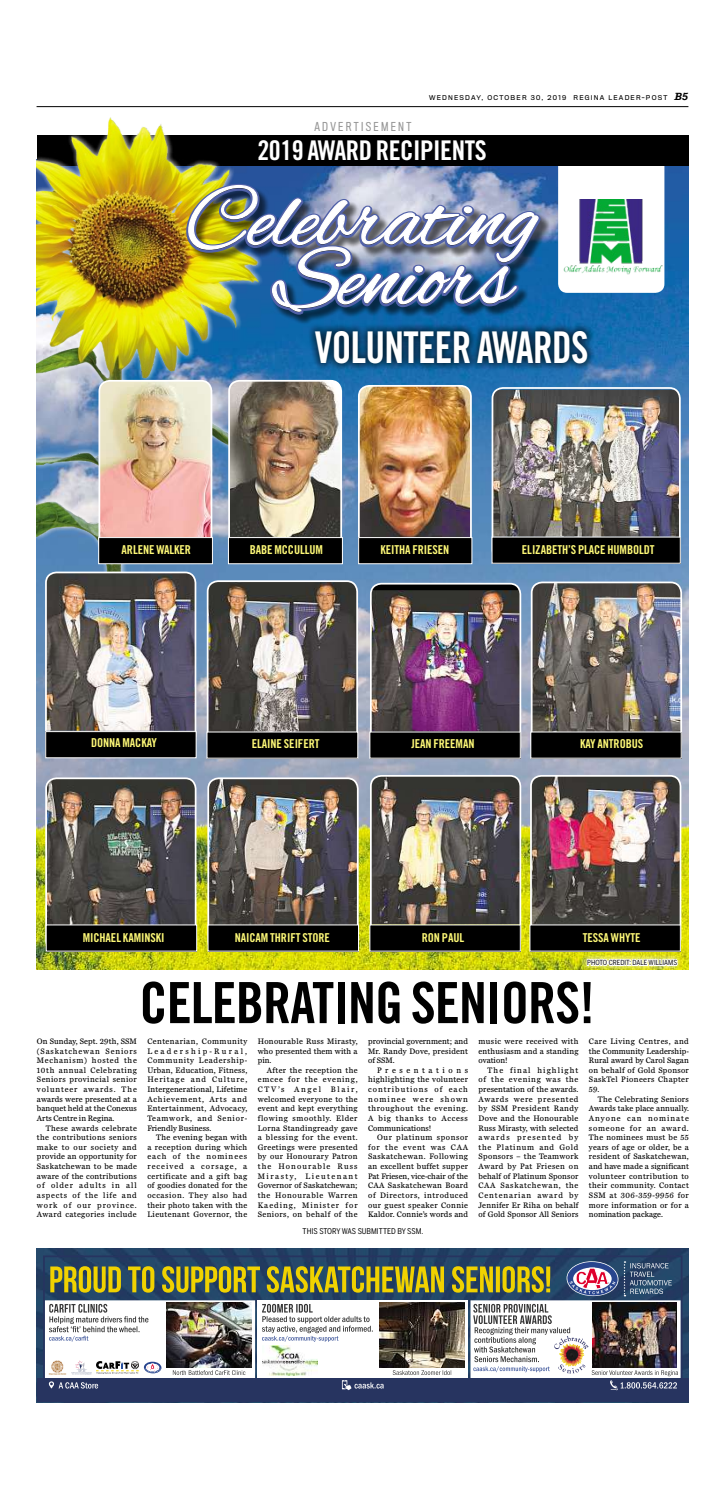
<style>
.page{position:relative;width:725px;height:1485px;background:#fff}
.page>*{position:absolute;margin:0;border:0;box-sizing:border-box;transform-origin:0 0}
.t1{font:88.9px "Alex Brush";color:#fff}
.t2{font:56.88px "Trade Gothic LT Std Bd Cn 20";letter-spacing:-.015em;color:#000}
.t3{font:43.75px "Trade Gothic LT Std Bd Cn 20";letter-spacing:-.015em;color:#fff;scale:.9 1}
.t4{font:27.12px "Trade Gothic LT Std Bd Cn 20";letter-spacing:-.015em;color:#fff}
.t5{font:12.25px "Trade Gothic LT Std Bd Cn 20";letter-spacing:-.005em;color:#fdf877}
.t6{font:11.38px "Titling Gothic FB Cond";letter-spacing:.21em;color:#959595}
.t7{font:8.14px/9.6px "Miller Daily Three";letter-spacing:.035em;color:#000;text-align:justify}
.t8{font:7.88px "Benton Sans Cond";color:#000}
.t9{font:7px "Benton Sans Cond";color:#000}
.t10{font:6.12px "Titling Gothic FB Normal";letter-spacing:.2em;color:#000}
.s1{font-family:"Shift";font-weight:700;font-style:italic;font-size:10.41px}
</style>
<div class="page">
<hr style="left:37px;top:106px;width:651px;height:1px;background:#000">
<img style="left:37px;top:166px;width:651px;height:803px">
<div style="left:558px;top:137px;width:106px;height:156px;background:#fff;border-radius:9px"></div>
<img style="left:37px;top:1248px;width:651px;height:130px">
<svg style="left:566px;top:1261px;width:105px;height:35px;background:#62698b"></svg>
<svg style="left:50px;top:1266px;width:500px;height:26px;background:#8c8c31"></svg>
<svg style="left:46px;top:1300px;width:633px;height:78px"></svg>
<div style="left:257px;top:1300px;width:211px;height:79px;background:#fff"></div>
<svg style="left:392px;top:1370px;width:59px;height:4px"></svg>
<svg style="left:173px;top:1369px;width:72px;height:5px"></svg>
<svg style="left:49px;top:1303px;width:99px;height:38px"></svg>
<svg style="left:262px;top:1303px;width:111px;height:38px"></svg>
<img style="left:380px;top:1302px;width:84px;height:65px">
<img style="left:167px;top:1302px;width:84px;height:65px">
<div style="left:43px;top:1255px;width:639px;height:127px;border:2px solid #273460"></div>
<div style="left:37px;top:1378px;width:651px;height:23px;background:#273460"></div>
<svg style="left:342px;top:1380px;width:41px;height:10px"></svg>
<svg style="left:49px;top:1381px;width:49px;height:7px"></svg>
<svg style="left:71px;top:1360px;width:90px;height:14px"></svg>
<img style="left:49px;top:1360px;width:18px;height:14px">
<img style="left:262px;top:1345px;width:56px;height:30px">
<img style="left:473px;top:1303px;width:205px;height:87px">
<img style="left:559px;top:1343px;width:25px;height:23px">
<div style="left:581px;top:953px;width:102px;height:18px;background:#fff;opacity:.75"></div>
<svg style="left:586px;top:951px;width:93px;height:20px"></svg>
<div style="left:37px;top:135px;width:651px;height:31px;background:#000"></div>
<div style="left:307px;top:322px;width:288px;height:49px;background:#000;opacity:.75"></div>
<div style="left:31px;top:113px;width:240px;height:471px;background:#fff;opacity:.75"></div>
<img style="left:37px;top:106px;width:236px;height:472px">
<div style="left:188px;top:185px;width:363px;height:140px;background:#000;opacity:.59"></div>
<img style="left:99px;top:381px;width:112px;height:172px;border-radius:10px">
<div style="left:98px;top:380px;width:114px;height:174px;border:2px solid #fff;border-radius:10px"></div>
<svg style="left:371px;top:583px;width:149px;height:173px"></svg>
<img style="left:373px;top:590px;width:145px;height:141px">
<div style="left:370px;top:583px;width:151px;height:174px;border:2px solid #fff;border-radius:10px"></div>
<img style="left:371px;top:775px;width:149px;height:149px">
<div style="left:370px;top:775px;width:151px;height:174px;border:2px solid #fff;border-radius:10px"></div>
<img style="left:229px;top:381px;width:112px;height:156px">
<div style="left:228px;top:380px;width:114px;height:174px;border:2px solid #fff;border-radius:10px"></div>
<img style="left:531px;top:582px;width:150px;height:149px">
<div style="left:530px;top:581px;width:152px;height:175px;border:2px solid #fff;border-radius:10px"></div>
<img style="left:531px;top:775px;width:149px;height:149px">
<div style="left:530px;top:775px;width:151px;height:174px;border:2px solid #fff;border-radius:10px"></div>
<img style="left:46px;top:572px;width:149px;height:158px">
<div style="left:45px;top:571px;width:151px;height:175px;border:2px solid #fff;border-radius:10px"></div>
<img style="left:359px;top:386px;width:112px;height:151px">
<div style="left:358px;top:385px;width:113px;height:174px;border:2px solid #fff;border-radius:10px"></div>
<img style="left:208px;top:581px;width:149px;height:150px">
<div style="left:207px;top:580px;width:151px;height:174px;border:2px solid #fff;border-radius:10px"></div>
<img style="left:46px;top:778px;width:150px;height:146px">
<div style="left:45px;top:777px;width:151px;height:174px;border:2px solid #fff;border-radius:10px"></div>
<img style="left:208px;top:778px;width:150px;height:146px">
<div style="left:207px;top:777px;width:151px;height:174px;border:2px solid #fff;border-radius:10px"></div>
<div style="left:99px;top:537px;width:113px;height:26px;background:#000"></div>
<div style="left:98px;top:537px;width:115px;height:27px;border:1px solid #fff"></div>
<div style="left:228px;top:537px;width:114px;height:26px;background:#000"></div>
<div style="left:228px;top:537px;width:115px;height:27px;border:1px solid #fff"></div>
<div style="left:358px;top:537px;width:114px;height:26px;background:#000"></div>
<div style="left:358px;top:537px;width:114px;height:27px;border:1px solid #fff"></div>
<div style="left:46px;top:731px;width:150px;height:26px;background:#000"></div>
<div style="left:45px;top:731px;width:151px;height:27px;border:1px solid #fff"></div>
<div style="left:530px;top:732px;width:151px;height:26px;background:#000"></div>
<div style="left:530px;top:925px;width:150px;height:26px;background:#000"></div>
<div style="left:370px;top:732px;width:150px;height:26px;background:#000"></div>
<div style="left:370px;top:925px;width:150px;height:26px;background:#000"></div>
<div style="left:208px;top:925px;width:150px;height:26px;background:#000"></div>
<div style="left:207px;top:732px;width:151px;height:26px;background:#000"></div>
<div style="left:46px;top:925px;width:151px;height:26px;background:#000"></div>
<img style="left:492px;top:390px;width:187px;height:146px">
<div style="left:491px;top:387px;width:189px;height:174px;border:2px solid #fff;border-radius:10px"></div>
<div style="left:492px;top:537px;width:188px;height:26px;background:#000"></div>
<img style="left:563px;top:199px;width:105px;height:76px">
<img style="left:183px;top:180px;width:363px;height:137px">
<h3 class="t6" style="left:314px;top:121px;width:99px">ADVERTISEMENT</h3>
<p class="t10" style="left:429px;top:95px;width:260px">WEDNESDAY, OCTOBER 30, 2019 REGINA LEADER-POST <span class="s1">B5</span></p>
<h3 class="t4" style="left:257px;top:134px;width:231px">2019 AWARD RECIPIENTS</h3>
<h1 class="t1" style="left:186px;top:170px;width:353px">Celebrating</h1>
<h1 class="t1" style="left:274px;top:229px;width:239px">Seniors</h1>
<h3 class="t3" style="left:315px;top:322px;width:305px">VOLUNTEER AWARDS</h3>
<h3 class="t5" style="left:122px;top:542px;width:71px">ARLENE WALKER</h3>
<h3 class="t5" style="left:250px;top:542px;width:75px">BABE MCCULLUM</h3>
<h3 class="t5" style="left:380px;top:542px;width:70px">KEITHA FRIESEN</h3>
<h3 class="t5" style="left:522px;top:542px;width:134px">ELIZABETH’S PLACE HUMBOLDT</h3>
<h3 class="t5" style="left:91px;top:735px;width:67px">DONNA MACKAY</h3>
<h3 class="t5" style="left:252px;top:736px;width:69px">ELAINE SEIFERT</h3>
<h3 class="t5" style="left:411px;top:736px;width:65px">JEAN FREEMAN</h3>
<h3 class="t5" style="left:580px;top:736px;width:65px">KAY ANTROBUS</h3>
<h3 class="t5" style="left:83px;top:930px;width:83px">MICHAEL KAMINSKI</h3>
<h3 class="t5" style="left:235px;top:930px;width:97px">NAICAM THRIFT STORE</h3>
<h3 class="t5" style="left:422px;top:930px;width:44px">RON PAUL</h3>
<h3 class="t5" style="left:582px;top:930px;width:59px">TESSA WHYTE</h3>
<p class="t9" style="left:587px;top:959px;width:91px">PHOTO CREDIT: DALE WILLIAMS</p>
<h2 class="t2" style="left:139px;top:970px;width:457px">CELEBRATING SENIORS!</h2>
<p class="t7" style="left:37px;top:1037px;width:101px">On Sunday, Sept. 29th, SSM (Saskatchewan Seniors Mechanism) hosted the 10th annual Celebrating Seniors provincial senior volunteer awards. The awards were presented at a banquet held at the Conexus Arts Centre in Regina.</p>
<p class="t7" style="left:37px;top:1123px;width:101px;text-indent:9px">These awards celebrate the contributions seniors make to our society and provide an opportunity for Saskatchewan to be made aware of the contributions of older adults in all aspects of the life and work of our province.<br>Award categories include</p>
<p class="t7" style="left:147px;top:1037px;width:101px">Centenarian, Community Leadership-Rural, Community Leadership-Urban, Education, Fitness, Heritage and Culture, Intergenerational, Lifetime Achievement, Arts and Entertainment, Advocacy, Teamwork, and Senior-Friendly Business.</p>
<p class="t7" style="left:147px;top:1133px;width:101px;text-indent:9px">The evening began with a reception during which each of the nominees received a corsage, a certificate and a gift bag of goodies donated for the occasion. They also had their photo taken with the Lieutenant Governor, the</p>
<p class="t7" style="left:258px;top:1037px;width:101px">Honourable Russ Mirasty, who presented them with a pin.</p>
<p class="t7" style="left:258px;top:1065px;width:101px;text-indent:9px">After the reception the emcee for the evening, CTV’s Angel Blair, welcomed everyone to the event and kept everything flowing smoothly. Elder Lorna Standingready gave a blessing for the event.<br>Greetings were presented by our Honourary Patron the Honourable Russ Mirasty, Lieutenant Governor of Saskatchewan; the Honourable Warren Kaeding, Minister for Seniors, on behalf of the</p>
<p class="t7" style="left:368px;top:1037px;width:101px">provincial government; and Mr. Randy Dove, president of SSM.</p>
<p class="t7" style="left:368px;top:1065px;width:101px;text-indent:9px">Presentations highlighting the volunteer contributions of each nominee were shown throughout the evening.<br>A big thanks to Access Communications!</p>
<p class="t7" style="left:368px;top:1133px;width:101px;text-indent:9px">Our platinum sponsor for the event was CAA Saskatchewan. Following an excellent buffet supper Pat Friesen, vice-chair of the CAA Saskatchewan Board of Directors, introduced our guest speaker Connie Kaldor. Connie’s words and</p>
<p class="t8" style="left:302px;top:1228px;width:122px">THIS STORY WAS SUBMITTED BY SSM.</p>
<p class="t7" style="left:478px;top:1037px;width:101px">music were received with enthusiasm and a standing ovation!</p>
<p class="t7" style="left:478px;top:1065px;width:101px;text-indent:9px">The final highlight of the evening was the presentation of the awards.<br>Awards were presented by SSM President Randy Dove and the Honourable Russ Mirasty, with selected awards presented by the Platinum and Gold Sponsors – the Teamwork Award by Pat Friesen on behalf of Platinum Sponsor CAA Saskatchewan, the Centenarian award by Jennifer Er Riha on behalf of Gold Sponsor All Seniors</p>
<p class="t7" style="left:589px;top:1037px;width:101px">Care Living Centres, and the Community Leadership-Rural award by Carol Sagan on behalf of Gold Sponsor SaskTel Pioneers Chapter 59.</p>
<p class="t7" style="left:589px;top:1094px;width:101px;text-indent:9px">The Celebrating Seniors Awards take place annually.<br>Anyone can nominate someone for an award.<br>The nominees must be 55 years of age or older, be a resident of Saskatchewan, and have made a significant volunteer contribution to their community. Contact SSM at 306-359-9956 for more information or for a nomination package.</p>
</div>
